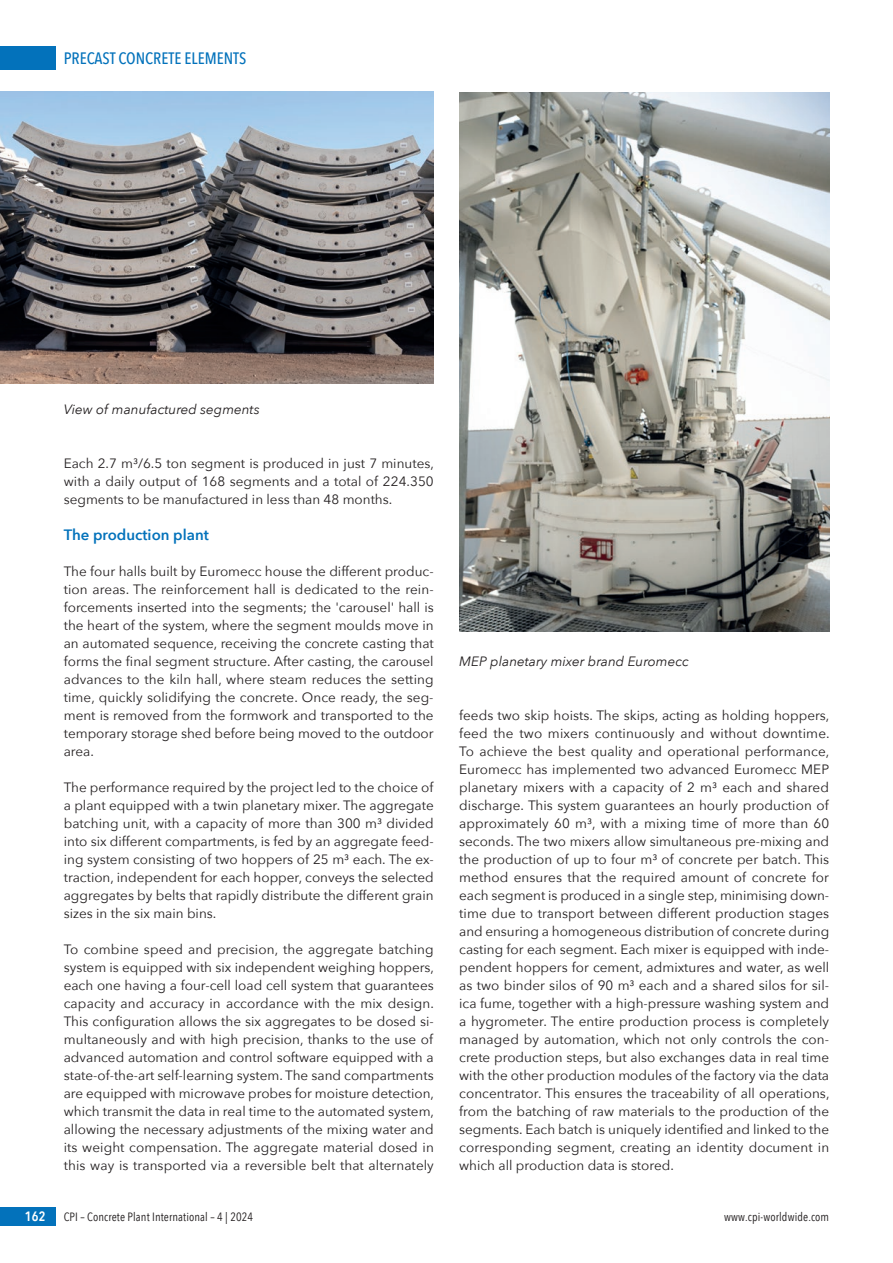
<style>
.page{position:relative;width:893px;height:1263px;background:#fff}
.page>*{position:absolute;margin:0;border:0;box-sizing:border-box;transform-origin:0 0}
.t1{font:500 16.5px "Avenir Next Condensed";color:#0372bb}
.t2{font:600 15px "Avenir Next";color:#0372bb}
.t3{font:13.5px/18px "Avenir Next";color:#231f20;text-align:justify}
.t4{font:italic 13.5px "Avenir Next";color:#231f20}
.t5{font:600 13.5px "Avenir Next Condensed";color:#fff}
.t6{font:12px "Avenir Next Condensed";letter-spacing:.01em;color:#231f20}
</style>
<div class="page">
<div style="left:0;top:47px;width:55px;height:23px;background:#0372bb"></div>
<div style="left:0;top:1208px;width:55px;height:18px;background:#0372bb"></div>
<img style="left:0;top:91px;width:434px;height:293px">
<img style="left:459px;top:93px;width:370px;height:538px">
<p class="t1" style="left:64px;top:49px;width:184px">PRECAST CONCRETE ELEMENTS</p>
<p class="t4" style="left:64px;top:398px;width:197px">View of manufactured segments</p>
<p class="t3" style="left:64px;top:454px;width:372px">Each 2.7 m³/6.5 ton segment is produced in just 7 minutes, with a daily output of 168 segments and a total of 224.350 segments to be manufactured in less than 48 months.</p>
<p class="t2" style="left:64px;top:522px;width:147px">The production plant</p>
<p class="t3" style="left:64px;top:562px;width:371px">The four halls built by Euromecc house the different produc&shy;tion areas. The reinforcement hall is dedicated to the rein&shy;forcements inserted into the segments; the 'carousel' hall is the heart of the system, where the segment moulds move in an automated sequence, receiving the concrete casting that forms the final segment structure. After casting, the carousel advances to the kiln hall, where steam reduces the setting time, quickly solidifying the concrete. Once ready, the seg&shy;ment is removed from the formwork and transported to the temporary storage shed before being moved to the outdoor area.</p>
<p class="t3" style="left:64px;top:778px;width:371px">The performance required by the project led to the choice of a plant equipped with a twin planetary mixer. The aggregate batching unit, with a capacity of more than 300 m³ divided into six different compartments, is fed by an aggregate feed&shy;ing system consisting of two hoppers of 25 m³ each. The ex&shy;traction, independent for each hopper, conveys the selected aggregates by belts that rapidly distribute the different grain sizes in the six main bins.</p>
<p class="t3" style="left:64px;top:940px;width:372px">To combine speed and precision, the aggregate batching system is equipped with six independent weighing hoppers, each one having a four-cell load cell system that guarantees capacity and accuracy in accordance with the mix design.<br>This configuration allows the six aggregates to be dosed si&shy;multaneously and with high precision, thanks to the use of advanced automation and control software equipped with a state-of-the-art self-learning system. The sand compartments are equipped with microwave probes for moisture detection, which transmit the data in real time to the automated system, allowing the necessary adjustments of the mixing water and its weight compensation. The aggregate material dosed in this way is transported via a reversible belt that alternately</p>
<p class="t4" style="left:459px;top:650px;width:231px">MEP planetary mixer brand Euromecc</p>
<p class="t3" style="left:459px;top:706px;width:372px">feeds two skip hoists. The skips, acting as holding hoppers, feed the two mixers continuously and without downtime.<br>To achieve the best quality and operational performance, Euromecc has implemented two advanced Euromecc MEP planetary mixers with a capacity of 2 m³ each and shared discharge. This system guarantees an hourly production of approximately 60 m³, with a mixing time of more than 60 seconds. The two mixers allow simultaneous pre-mixing and the production of up to four m³ of concrete per batch. This method ensures that the required amount of concrete for each segment is produced in a single step, minimising down&shy;time due to transport between different production stages and ensuring a homogeneous distribution of concrete during casting for each segment. Each mixer is equipped with inde&shy;pendent hoppers for cement, admixtures and water, as well as two binder silos of 90 m³ each and a shared silos for sil&shy;ica fume, together with a high-pressure washing system and a hygrometer. The entire production process is completely managed by automation, which not only controls the con&shy;crete production steps, but also exchanges data in real time with the other production modules of the factory via the data concentrator. This ensures the traceability of all operations, from the batching of raw materials to the production of the segments. Each batch is uniquely identified and linked to the corresponding segment, creating an identity document in which all production data is stored.</p>
<p class="t5" style="left:25px;top:1205px;width:22px">162</p>
<p class="t6" style="left:64px;top:1207px;width:191px">CPI – Concrete Plant International – 4 | 2024</p>
<p class="t6" style="left:724px;top:1207px;width:107px">www.cpi-worldwide.com</p>
</div>
